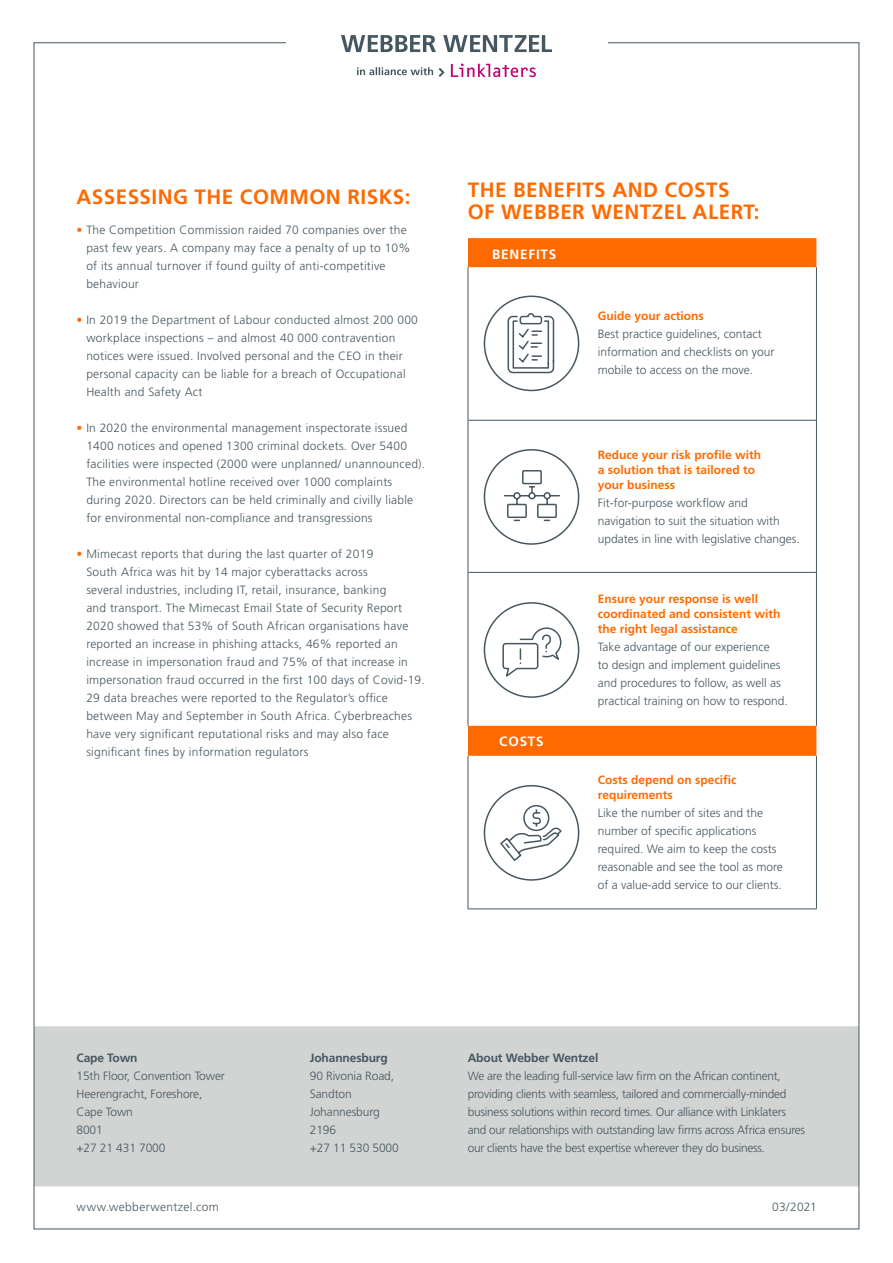
<style>
.page{position:relative;width:893px;height:1263px;background:#fff}
.page>*{position:absolute;margin:0;border:0;box-sizing:border-box;transform-origin:0 0}
.t1{font:700 20.7px/22.5px "Frutiger LT Std";letter-spacing:.02em;color:#ff6a00}
.t2{font:700 13.5px "Frutiger LT Std";letter-spacing:.06em;color:#fff}
.Bullet_copy-9_11pt_2{font:300 12px/18px "Frutiger LT Std";letter-spacing:.02em;color:#465760}
.Bullet_copy-9_11pt_2-2{font:300 12px/18px "Frutiger LT Std";color:#465760}
.Bullet_copy-9_11pt_2-3{font:300 12px/18px "Frutiger LT Std";letter-spacing:-.02em;color:#465760}
.t3{font:700 12px/15px "Frutiger LT Std";color:#ff6a00}
.Bullet_copy-9_11pt_2-4{font:300 12px "Frutiger LT Std";letter-spacing:-.01em;color:#465760}
.t4{font:700 12px "Frutiger LT Std";letter-spacing:-.01em;color:#465760}
.s1{color:#ff6a00}
</style>
<div class="page">
<div style="left:36px;top:1026px;width:821px;height:160px;background:#d2d3d3"></div>
<svg style="left:341px;top:35px;width:211px;height:17px"></svg>
<svg style="left:451px;top:64px;width:85px;height:13px"></svg>
<svg style="left:357px;top:67px;width:88px;height:10px"></svg>
<svg style="left:468px;top:238px;width:348px;height:518px"></svg>
<hr style="left:468px;top:267px;width:1px;height:153px;background:#465760">
<hr style="left:816px;top:267px;width:1px;height:153px;background:#465760">
<hr style="left:468px;top:420px;width:349px;height:1px;background:#465760">
<hr style="left:468px;top:420px;width:1px;height:152px;background:#465760">
<hr style="left:816px;top:420px;width:1px;height:152px;background:#465760">
<hr style="left:468px;top:572px;width:349px;height:1px;background:#465760">
<hr style="left:468px;top:573px;width:1px;height:153px;background:#465760">
<hr style="left:816px;top:573px;width:1px;height:153px;background:#465760">
<hr style="left:468px;top:756px;width:1px;height:153px;background:#465760">
<hr style="left:816px;top:756px;width:1px;height:153px;background:#465760">
<hr style="left:468px;top:909px;width:349px;height:1px;background:#465760">
<div style="left:484px;top:296px;width:95px;height:95px;border:2px solid #465760;border-radius:50%"></div>
<svg style="left:507px;top:312px;width:48px;height:62px"></svg>
<div style="left:484px;top:449px;width:95px;height:96px;border:2px solid #465760;border-radius:50%"></div>
<svg style="left:503px;top:469px;width:58px;height:53px"></svg>
<div style="left:484px;top:785px;width:95px;height:96px;border:2px solid #465760;border-radius:50%"></div>
<div style="left:523px;top:805px;width:26px;height:26px;border:2px solid #465760;border-radius:50%"></div>
<svg style="left:500px;top:810px;width:62px;height:51px"></svg>
<div style="left:484px;top:602px;width:95px;height:96px;border:2px solid #465760;border-radius:50%"></div>
<svg style="left:502px;top:627px;width:60px;height:52px"></svg>
<p class="t1" style="left:77px;top:186px;width:335px">ASSESSING THE COMMON RISKS:</p>
<p class="Bullet_copy-9_11pt_2" style="left:86px;top:221px;width:326px;text-indent:-10px"><span class="s1">•</span> The Competition Commission raided 70 companies over the past few years. A company may face a penalty of up to 10% of its annual turnover if found guilty of anti-competitive behaviour</p>
<p class="Bullet_copy-9_11pt_2" style="left:86px;top:311px;width:333px;text-indent:-10px"><span class="s1">•</span> In 2019 the Department of Labour conducted almost 200 000 workplace inspections – and almost 40 000 contravention notices were issued. Involved personal and the CEO in their personal capacity can be liable for a breach of Occupational Health and Safety Act</p>
<p class="Bullet_copy-9_11pt_2" style="left:86px;top:419px;width:340px;text-indent:-10px"><span class="s1">•</span> In 2020 the environmental management inspectorate issued 1400 notices and opened 1300 criminal dockets. Over 5400 facilities were inspected (2000 were unplanned/ unannounced).<br>The environmental hotline received over 1000 complaints during 2020. Directors can be held criminally and civilly liable for environmental non-compliance and transgressions</p>
<p class="Bullet_copy-9_11pt_2" style="left:86px;top:545px;width:340px;text-indent:-10px"><span class="s1">•</span> Mimecast reports that during the last quarter of 2019<br>South Africa was hit by 14 major cyberattacks across<br>several industries, including IT, retail, insurance, banking<br>and transport. The Mimecast Email State of Security Report 2020 showed that 53% of South African organisations have reported an increase in phishing attacks, 46% reported an increase in impersonation fraud and 75% of that increase in impersonation fraud occurred in the first 100 days of Covid-19.<br>29 data breaches were reported to the Regulator’s office between May and September in South Africa. Cyberbreaches have very significant reputational risks and may also face significant fines by information regulators</p>
<p class="t1" style="left:468px;top:179px;width:293px">THE BENEFITS AND COSTS<br>OF WEBBER WENTZEL ALERT:</p>
<p class="t2" style="left:492px;top:246px;width:66px">BENEFITS</p>
<p class="t2" style="left:499px;top:733px;width:46px">COSTS</p>
<p class="t3" style="left:598px;top:309px;width:108px">Guide your actions</p>
<p class="Bullet_copy-9_11pt_2-2" style="left:598px;top:325px;width:178px">Best practice guidelines, contact information and checklists on your mobile to access on the move.</p>
<p class="t3" style="left:598px;top:447px;width:165px">Reduce your risk profile with a solution that is tailored to your business</p>
<p class="Bullet_copy-9_11pt_2-2" style="left:598px;top:494px;width:204px">Fit-for-purpose workflow and navigation to suit the situation with updates in line with legislative changes.</p>
<p class="t3" style="left:598px;top:591px;width:184px">Ensure your response is well coordinated and consistent with the right legal assistance</p>
<p class="Bullet_copy-9_11pt_2-2" style="left:598px;top:638px;width:191px">Take advantage of our experience<br>to design and implement guidelines and procedures to follow, as well as practical training on how to respond.</p>
<p class="t3" style="left:598px;top:772px;width:140px">Costs depend on specific requirements</p>
<p class="Bullet_copy-9_11pt_2-2" style="left:598px;top:804px;width:186px">Like the number of sites and the number of specific applications required. We aim to keep the costs reasonable and see the tool as more of a value-add service to our clients.</p>
<p class="t4" style="left:77px;top:1051px;width:63px">Cape Town</p>
<p class="Bullet_copy-9_11pt_2-4" style="left:77px;top:1069px;width:150px">15th Floor, Convention Tower</p>
<p class="Bullet_copy-9_11pt_2-4" style="left:77px;top:1087px;width:127px">Heerengracht, Foreshore,</p>
<p class="Bullet_copy-9_11pt_2-4" style="left:77px;top:1105px;width:58px">Cape Town</p>
<p class="Bullet_copy-9_11pt_2" style="left:77px;top:1121px;width:28px">8001</p>
<p class="Bullet_copy-9_11pt_2-4" style="left:77px;top:1141px;width:90px">+27 21 431 7000</p>
<p class="t4" style="left:310px;top:1051px;width:80px">Johannesburg</p>
<p class="Bullet_copy-9_11pt_2-4" style="left:310px;top:1069px;width:86px">90 Rivonia Road,</p>
<p class="Bullet_copy-9_11pt_2-4" style="left:310px;top:1087px;width:43px">Sandton</p>
<p class="Bullet_copy-9_11pt_2-4" style="left:310px;top:1105px;width:72px">Johannesburg</p>
<p class="Bullet_copy-9_11pt_2" style="left:310px;top:1121px;width:28px">2196</p>
<p class="Bullet_copy-9_11pt_2-4" style="left:310px;top:1141px;width:90px">+27 11 530 5000</p>
<p class="t4" style="left:468px;top:1051px;width:132px">About Webber Wentzel</p>
<p class="Bullet_copy-9_11pt_2-3" style="left:468px;top:1067px;width:339px">We are the leading full-service law firm on the African continent, providing clients with seamless, tailored and commercially-minded business solutions within record times. Our alliance with Linklaters and our relationships with outstanding law firms across Africa ensures our clients have the best expertise wherever they do business.</p>
<p class="Bullet_copy-9_11pt_2" style="left:77px;top:1198px;width:144px">www.webberwentzel.com</p>
<p class="Bullet_copy-9_11pt_2" style="left:772px;top:1198px;width:46px">03/2021</p>
</div>
